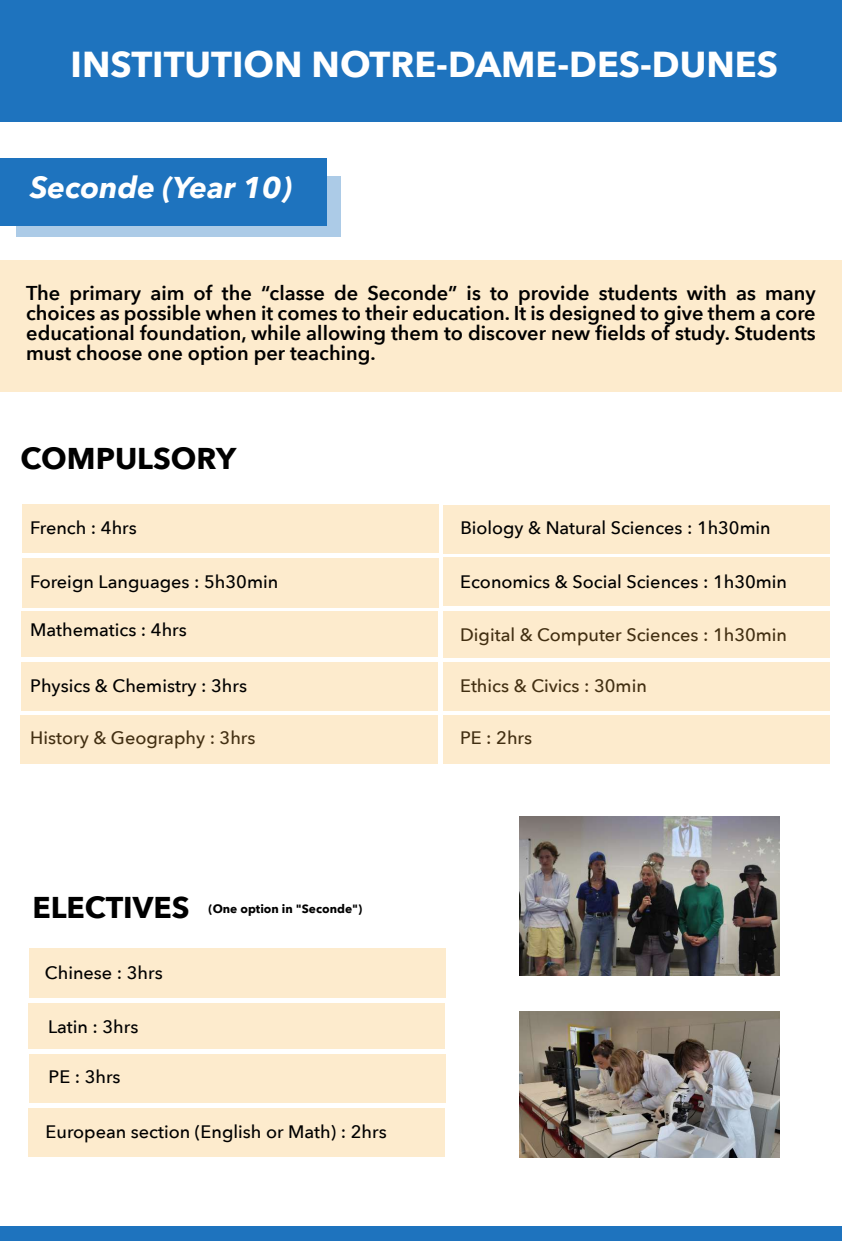
<style>
.page{position:relative;width:842px;height:1241px;background:#fff}
.page>*{position:absolute;margin:0;border:0;box-sizing:border-box;transform-origin:0 0}
.t1{font:700 36px "Avenir Next";color:#fff}
.t2{font:700 30px "Avenir Next";color:#000}
.t3{font:italic 700 30px "Avenir Next";color:#fff}
.t4{font:600 20px/20px "Avenir Next";color:#000;text-align:justify}
.t5{font:500 18px "Avenir Next";color:#000}
.t6{font:700 12px "Avenir Next";color:#000}
</style>
<div class="page">
<div style="left:17px;top:176px;width:324px;height:61px;background:#accbe7"></div>
<div style="left:0;top:0;width:842px;height:122px;background:#1e73be"></div>
<div style="left:0;top:158px;width:327px;height:68px;background:#1e73be"></div>
<div style="left:0;top:260px;width:842px;height:131px;background:#fdebcd"></div>
<div style="left:22px;top:505px;width:416px;height:48px;background:#fdebcd"></div>
<div style="left:22px;top:558px;width:416px;height:49px;background:#fdebcd"></div>
<div style="left:443px;top:662px;width:386px;height:49px;background:#fdebcd"></div>
<div style="left:20px;top:715px;width:418px;height:49px;background:#fdebcd"></div>
<div style="left:22px;top:611px;width:416px;height:46px;background:#fdebcd"></div>
<div style="left:21px;top:662px;width:416px;height:49px;background:#fdebcd"></div>
<div style="left:443px;top:505px;width:387px;height:48px;background:#fdebcd"></div>
<div style="left:443px;top:558px;width:387px;height:48px;background:#fdebcd"></div>
<div style="left:443px;top:611px;width:387px;height:47px;background:#fdebcd"></div>
<div style="left:443px;top:715px;width:386px;height:49px;background:#fdebcd"></div>
<div style="left:0;top:1226px;width:842px;height:14px;background:#1e73be"></div>
<div style="left:29px;top:948px;width:417px;height:49px;background:#fdebcd"></div>
<div style="left:28px;top:1003px;width:417px;height:45px;background:#fdebcd"></div>
<div style="left:28px;top:1108px;width:417px;height:48px;background:#fdebcd"></div>
<div style="left:29px;top:1054px;width:417px;height:48px;background:#fdebcd"></div>
<img style="left:520px;top:1011px;width:259px;height:146px">
<img style="left:520px;top:816px;width:259px;height:159px">
<h1 class="t1" style="left:71px;top:41px;width:709px">INSTITUTION NOTRE-DAME-DES-DUNES</h1>
<h2 class="t3" style="left:30px;top:168px;width:263px">Seconde (Year 10)</h2>
<p class="t4" style="left:26px;top:284px;width:791px">The primary aim of the “classe de Seconde” is to provide students with as many choices as possible when it comes to their education. It is designed to give them a core educational foundation, while allowing them to discover new fields of study. Students must choose one option per teaching.</p>
<h2 class="t2" style="left:21px;top:439px;width:217px">COMPULSORY</h2>
<p class="t5" style="left:30px;top:516px;width:108px">French : 4hrs</p>
<p class="t5" style="left:30px;top:570px;width:250px">Foreign Languages : 5h30min</p>
<p class="t5" style="left:30px;top:618px;width:158px">Mathematics : 4hrs</p>
<p class="t5" style="left:30px;top:674px;width:218px">Physics &amp; Chemistry : 3hrs</p>
<p class="t5" style="left:30px;top:726px;width:227px">History &amp; Geography : 3hrs</p>
<h2 class="t2" style="left:32px;top:888px;width:159px">ELECTIVES</h2>
<p class="t5" style="left:45px;top:961px;width:119px">Chinese : 3hrs</p>
<p class="t5" style="left:48px;top:1014px;width:92px">Latin : 3hrs</p>
<p class="t5" style="left:49px;top:1065px;width:74px">PE : 3hrs</p>
<p class="t6" style="left:209px;top:901px;width:155px">(One option in "Seconde")</p>
<p class="t5" style="left:46px;top:1120px;width:343px">European section (English or Math) : 2hrs</p>
<p class="t5" style="left:460px;top:516px;width:312px">Biology &amp; Natural Sciences : 1h30min</p>
<p class="t5" style="left:460px;top:570px;width:328px">Economics &amp; Social Sciences : 1h30min</p>
<p class="t5" style="left:460px;top:623px;width:328px">Digital &amp; Computer Sciences : 1h30min</p>
<p class="t5" style="left:460px;top:674px;width:188px">Ethics &amp; Civics : 30min</p>
<p class="t5" style="left:460px;top:726px;width:74px">PE : 2hrs</p>
</div>
